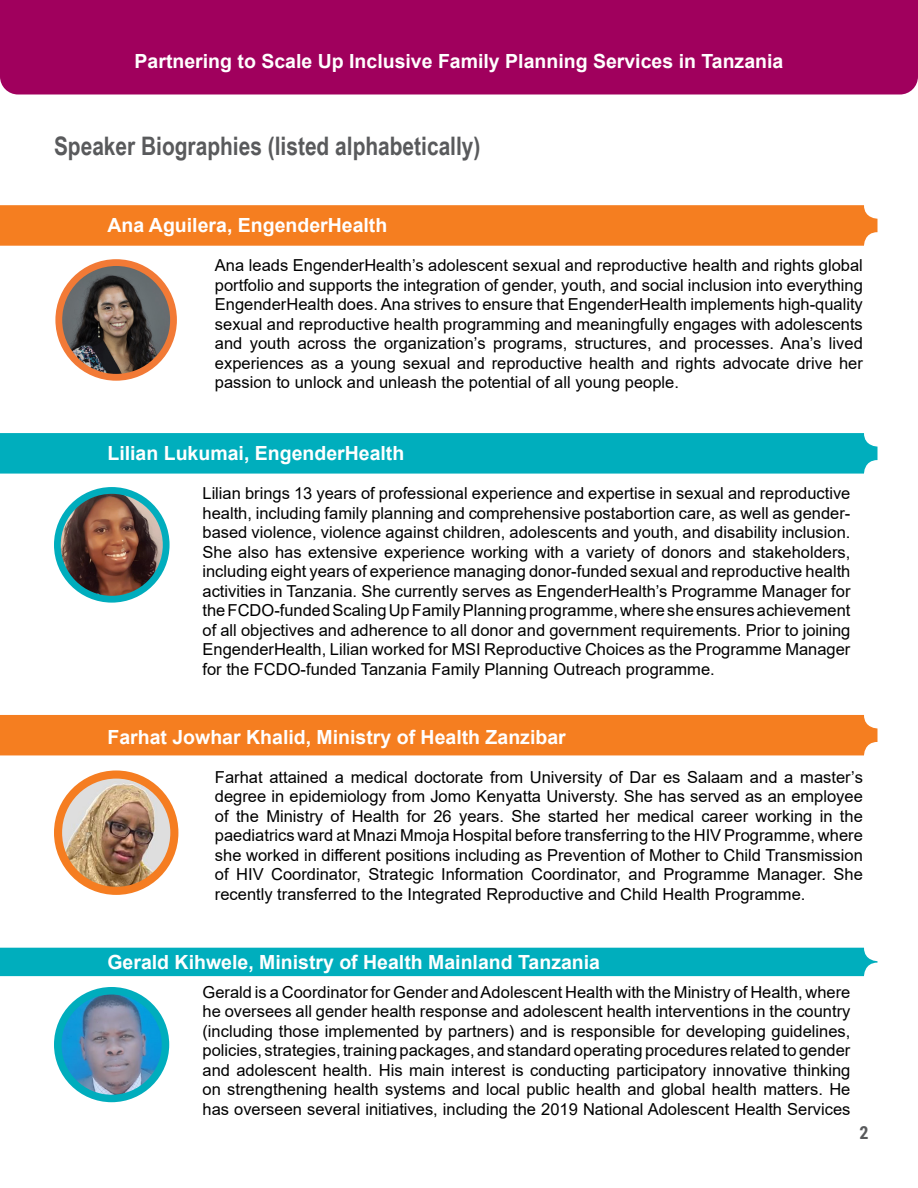
<style>
.page{position:relative;width:918px;height:1188px;background:#fff}
.page>*{position:absolute;margin:0;border:0;box-sizing:border-box;transform-origin:0 0}
.t1{font:700 25.5px "Arial Narrow";color:#595a5c}
.t2{font:700 19.5px "Arial";color:#fff}
.t3{font:700 18px "Roboto Condensed";color:#595a5c}
.t4{font:16.5px/19.5px "Arial";color:#000;text-align:justify}
</style>
<div class="page">
<div style="left:0;top:0;width:918px;height:94px;background:#a0005d"></div>
<div style="left:0;top:433px;width:878px;height:41px;background:#00aebd"></div>
<div style="left:0;top:205px;width:878px;height:41px;background:#f57e20"></div>
<div style="left:0;top:715px;width:878px;height:40px;background:#f57e20"></div>
<img style="left:57px;top:490px;width:109px;height:109px;border-radius:54px">
<div style="left:54px;top:487px;width:116px;height:116px;border:7px solid #00adbd;border-radius:50%"></div>
<img style="left:59px;top:263px;width:115px;height:114px;border-radius:57px">
<div style="left:55px;top:259px;width:122px;height:122px;border:7px solid #f27a36;border-radius:50%"></div>
<img style="left:58px;top:775px;width:116px;height:116px;border-radius:58px">
<div style="left:54px;top:770px;width:124px;height:125px;border:8px solid #f57d21;border-radius:50%"></div>
<div style="left:0;top:948px;width:878px;height:28px;background:#00aebd"></div>
<img style="left:58px;top:991px;width:107px;height:107px;border-radius:54px">
<div style="left:54px;top:987px;width:115px;height:115px;border:8px solid #00adbd;border-radius:50%"></div>
<p class="t2" style="left:135px;top:48px;width:650px">Partnering to Scale Up Inclusive Family Planning Services in Tanzania</p>
<h1 class="t1" style="left:54px;top:127px;width:428px">Speaker Biographies (listed alphabetically)</h1>
<p class="t2" style="left:107px;top:212px;width:281px">Ana Aguilera, EngenderHealth</p>
<p class="t4" style="left:215px;top:256px;width:650px">Ana leads EngenderHealth’s adolescent sexual and reproductive health and rights global portfolio and supports the integration of gender, youth, and social inclusion into everything EngenderHealth does. Ana strives to ensure that EngenderHealth implements high-quality sexual and reproductive health programming and meaningfully engages with adolescents and youth across the organization’s programs, structures, and processes. Ana’s lived experiences as a young sexual and reproductive health and rights advocate drive her passion to unlock and unleash the potential of all young people.</p>
<p class="t2" style="left:107px;top:440px;width:298px">Lilian Lukumai, EngenderHealth</p>
<p class="t4" style="left:202px;top:483px;width:650px">Lilian brings 13 years of professional experience and expertise in sexual and reproductive health, including family planning and comprehensive postabortion care, as well as gender&shy;based violence, violence against children, adolescents and youth, and disability inclusion.<br>She also has extensive experience working with a variety of donors and stakeholders, including eight years of experience managing donor-funded sexual and reproductive health activities in Tanzania. She currently serves as EngenderHealth’s Programme Manager for the FCDO-funded Scaling Up Family Planning programme, where she ensures achievement of all objectives and adherence to all donor and government requirements. Prior to joining EngenderHealth, Lilian worked for MSI Reproductive Choices as the Programme Manager for the FCDO-funded Tanzania Family Planning Outreach programme.</p>
<p class="t2" style="left:107px;top:723px;width:460px">Farhat Jowhar Khalid, Ministry of Health Zanzibar</p>
<p class="t4" style="left:215px;top:767px;width:650px">Farhat attained a medical doctorate from University of Dar es Salaam and a master’s degree in epidemiology from Jomo Kenyatta Universty. She has served as an employee of the Ministry of Health for 26 years. She started her medical career working in the paediatrics ward at Mnazi Mmoja Hospital before transferring to the HIV Programme, where she worked in different positions including as Prevention of Mother to Child Transmission of HIV Coordinator, Strategic Information Coordinator, and Programme Manager. She recently transferred to the Integrated Reproductive and Child Health Programme.</p>
<p class="t2" style="left:107px;top:948px;width:494px">Gerald Kihwele, Ministry of Health Mainland Tanzania</p>
<p class="t4" style="left:202px;top:982px;width:649px">Gerald is a Coordinator for Gender and Adolescent Health with the Ministry of Health, where he oversees all gender health response and adolescent health interventions in the country (including those implemented by partners) and is responsible for developing guidelines, policies, strategies, training packages, and standard operating procedures related to gender and adolescent health. His main interest is conducting participatory innovative thinking on strengthening health systems and local public health and global health matters. He has overseen several initiatives, including the 2019 National Adolescent Health Services</p>
<p class="t3" style="left:859px;top:1120px;width:11px">2</p>
</div>
